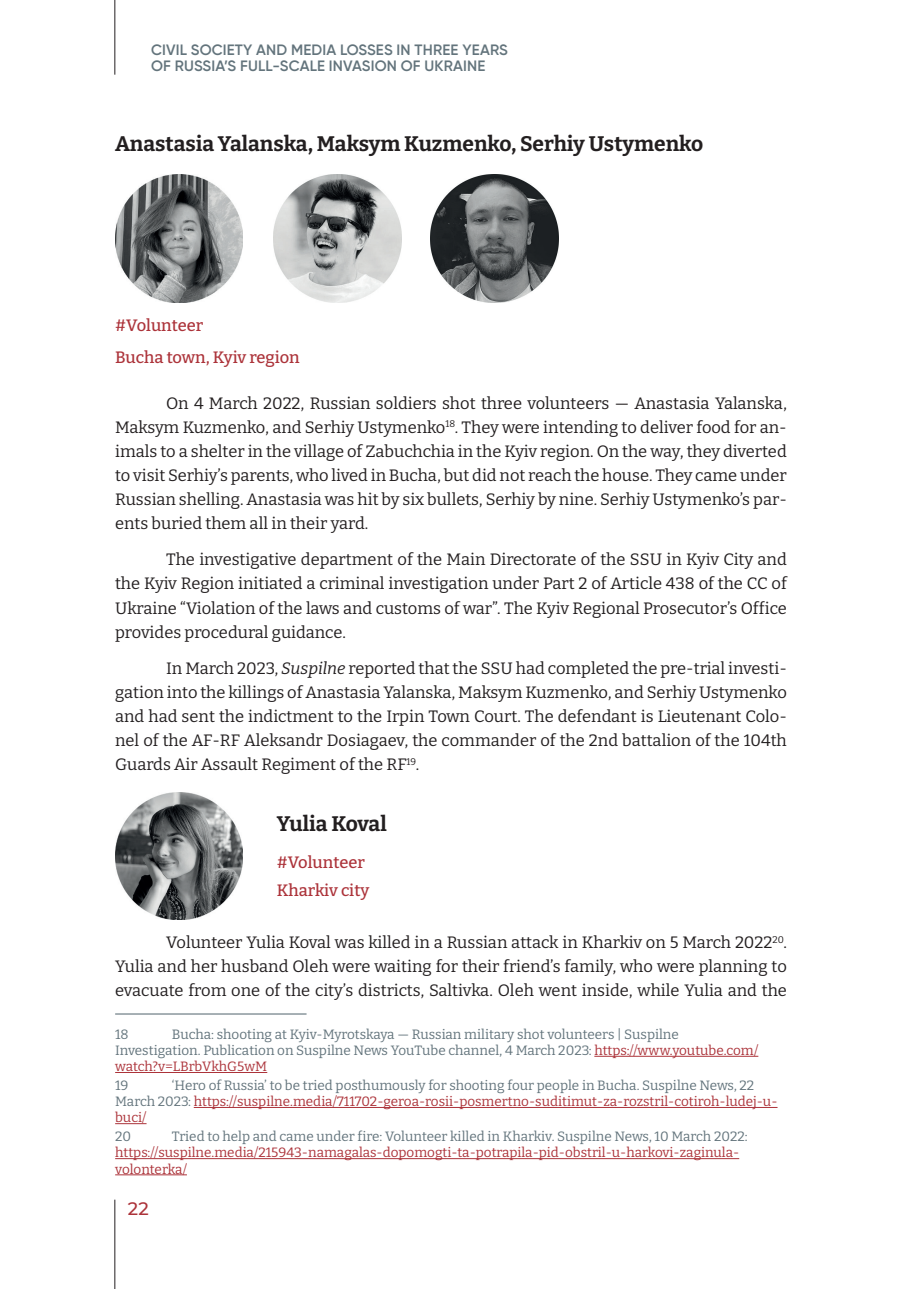
<style>
.page{position:relative;width:906px;height:1289px;background:#fff}
.page>*{position:absolute;margin:0;border:0;box-sizing:border-box;transform-origin:0 0}
.t1{font:700 21px "Bitter";letter-spacing:-.005em;color:#231f20}
.t2{font:500 18px "Montserrat";color:#ac333a}
.t3{font:16.5px/24px "Bitter";color:#231f20;text-align:justify}
.t4{font:500 16.5px/32.5px "Bitter";color:#ac333a}
.t5{font:600 15px/16.5px "Gilroy";letter-spacing:.01em;color:#63747c}
.t6{font:13.5px/16.2px "Bitter";color:#ac333a}
.t7{font:13.5px/16.2px "Bitter";color:#63747c}
.s1{font-style:italic}
.s2{color:#ac333a}
.s3{color:#63747c}
</style>
<div class="page">
<hr style="left:114px;top:0;width:1px;height:75px;background:#231f20">
<hr style="left:114px;top:1199px;width:1px;height:89px;background:#231f20">
<hr style="left:115px;top:1013px;width:191px;height:1px;background:#63747c">
<hr style="left:594px;top:1055px;width:164px;height:1px;background:#ac333a">
<hr style="left:115px;top:1072px;width:152px;height:1px;background:#ac333a">
<hr style="left:194px;top:1107px;width:583px;height:1px;background:#ac333a">
<hr style="left:115px;top:1123px;width:32px;height:1px;background:#ac333a">
<hr style="left:115px;top:1158px;width:624px;height:1px;background:#ac333a">
<hr style="left:115px;top:1174px;width:72px;height:1px;background:#ac333a">
<img style="left:431px;top:174px;width:127px;height:128px">
<img style="left:115px;top:174px;width:128px;height:128px">
<img style="left:274px;top:174px;width:127px;height:128px">
<img style="left:115px;top:792px;width:128px;height:127px">
<p class="t5" style="left:151px;top:41px;width:358px">CIVIL SOCIETY AND MEDIA LOSSES IN THREE YEARS<br>OF RUSSIA’S FULL-SCALE INVASION OF UKRAINE</p>
<p class="t1" style="left:115px;top:130px;width:589px">Anastasia Yalanska, Maksym Kuzmenko, Serhiy Ustymenko</p>
<p class="t4" style="left:115px;top:308px;width:186px">#Volunteer<br>Bucha town, Kyiv region</p>
<p class="t3" style="left:115px;top:390px;width:673px;text-indent:51px">On 4 March 2022, Russian soldiers shot three volunteers — Anastasia Yalanska, Maksym Kuzmenko, and Serhiy Ustymenko<sup>18</sup>. They were intending to deliver food for an&shy;imals to a shelter in the village of Zabuchchia in the Kyiv region. On the way, they diverted to visit Serhiy’s parents, who lived in Bucha, but did not reach the house. They came under Russian shelling. Anastasia was hit by six bullets, Serhiy by nine. Serhiy Ustymenko’s par&shy;ents buried them all in their yard.</p>
<p class="t3" style="left:115px;top:547px;width:673px;text-indent:51px">The investigative department of the Main Directorate of the SSU in Kyiv City and the Kyiv Region initiated a criminal investigation under Part 2 of Article 438 of the CC of Ukraine “Violation of the laws and customs of war”. The Kyiv Regional Prosecutor’s Office provides procedural guidance.</p>
<p class="t3" style="left:115px;top:656px;width:673px;text-indent:51px">In March 2023, <span class="s1">Suspilne</span> reported that the SSU had completed the pre-trial investi&shy;gation into the killings of Anastasia Yalanska, Maksym Kuzmenko, and Serhiy Ustymenko and had sent the indictment to the Irpin Town Court. The defendant is Lieutenant Colo&shy;nel of the AF-RF Aleksandr Dosiagaev, the commander of the 2nd battalion of the 104th Guards Air Assault Regiment of the RF<sup>19</sup>.</p>
<p class="t1" style="left:277px;top:810px;width:111px">Yulia Koval</p>
<p class="t4" style="left:277px;top:847px;width:94px;line-height:28.2px">#Volunteer<br>Kharkiv city</p>
<p class="t3" style="left:115px;top:930px;width:673px;text-indent:51px">Volunteer Yulia Koval was killed in a Russian attack in Kharkiv on 5 March 2022<sup>20</sup>.<br>Yulia and her husband Oleh were waiting for their friend’s family, who were planning to evacuate from one of the city’s districts, Saltivka. Oleh went inside, while Yulia and the</p>
<p class="t7" style="left:115px;top:1025px;width:15px">18</p>
<p class="t7" style="left:115px;top:1025px;width:644px;text-indent:57px">Bucha: shooting at Kyiv-Myrotskaya — Russian military shot volunteers | Suspilne<br>Investigation. Publication on Suspilne News YouTube channel, 4 March 2023: <span class="s2">https://www.youtube.com/ watch?v=LBrbVkhG5wM</span></p>
<p class="t7" style="left:115px;top:1076px;width:15px">19</p>
<p class="t6" style="left:115px;top:1076px;width:664px;text-indent:57px"><span class="s3">‘Hero of Russia’ to be tried posthumously for shooting four people in Bucha. Suspilne News, 22<br>March 2023:</span> https://suspilne.media/711702-geroa-rosii-posmertno-suditimut-za-rozstril-cotiroh-ludej-u&shy;buci/</p>
<p class="t7" style="left:115px;top:1127px;width:17px">20</p>
<p class="t7" style="left:172px;top:1127px;width:577px">Tried to help and came under fire: Volunteer killed in Kharkiv. Suspilne News, 10 March 2022:</p>
<p class="t6" style="left:115px;top:1144px;width:625px">https://suspilne.media/215943-namagalas-dopomogti-ta-potrapila-pid-obstril-u-harkovi-zaginula&shy;volonterka/</p>
<p class="t2" style="left:128px;top:1196px;width:22px">22</p>
</div>
